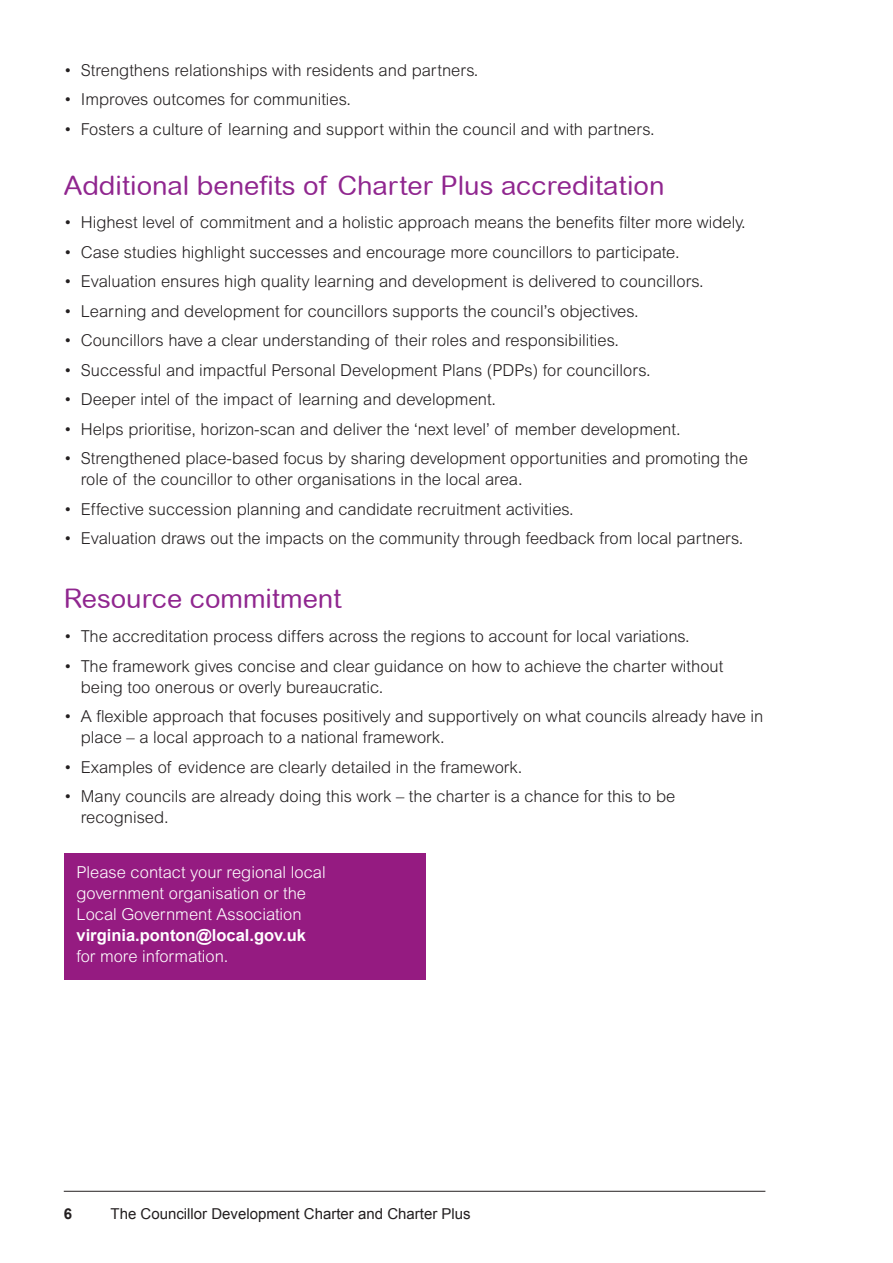
<style>
.page{position:relative;width:893px;height:1263px;background:#fff}
.page>*{position:absolute;margin:0;border:0;box-sizing:border-box;transform-origin:0 0}
.A4_Subhead{font:27px "Arial Rounded MT";color:#90268f}
.t1{font:300 16.5px/21px "Arial MT Std";color:#231f20}
.BODY_ON_BLOCK_COLOUR{font:300 16.5px/21px "Arial MT Std";color:#fff}
.t2{font:15px "Arial";color:#231f20}
.t3{font:700 15px "Arial";color:#231f20}
.s1{font-family:"Arial";font-weight:700}
</style>
<div class="page">
<hr style="left:64px;top:1191px;width:701px;height:1px;background:#231f20">
<div style="left:64px;top:853px;width:361px;height:126px;background:#951b81"></div>
<p class="t1" style="left:64px;top:59px;width:416px">• Strengthens relationships with residents and partners.</p>
<p class="t1" style="left:64px;top:89px;width:289px">• Improves outcomes for communities.</p>
<p class="t1" style="left:64px;top:118px;width:592px">• Fosters a culture of learning and support within the council and with partners.</p>
<p class="A4_Subhead" style="left:64px;top:169px;width:602px">Additional benefits of Charter Plus accreditation</p>
<p class="t1" style="left:64px;top:212px;width:683px">• Highest level of commitment and a holistic approach means the benefits filter more widely.</p>
<p class="t1" style="left:64px;top:241px;width:617px">• Case studies highlight successes and encourage more councillors to participate.</p>
<p class="t1" style="left:64px;top:271px;width:641px">• Evaluation ensures high quality learning and development is delivered to councillors.</p>
<p class="t1" style="left:64px;top:300px;width:576px">• Learning and development for councillors supports the council’s objectives.</p>
<p class="t1" style="left:64px;top:330px;width:557px">• Councillors have a clear understanding of their roles and responsibilities.</p>
<p class="t1" style="left:64px;top:359px;width:588px">• Successful and impactful Personal Development Plans (PDPs) for councillors.</p>
<p class="t1" style="left:64px;top:389px;width:434px">• Deeper intel of the impact of learning and development.</p>
<p class="t1" style="left:64px;top:418px;width:618px">• Helps prioritise, horizon-scan and deliver the ‘next level’ of member development.</p>
<p class="t1" style="left:81px;top:448px;width:669px;text-indent:-17px">• Strengthened place-based focus by sharing development opportunities and promoting the role of the councillor to other organisations in the local area.</p>
<p class="t1" style="left:64px;top:498px;width:512px">• Effective succession planning and candidate recruitment activities.</p>
<p class="t1" style="left:64px;top:528px;width:681px">• Evaluation draws out the impacts on the community through feedback from local partners.</p>
<p class="A4_Subhead" style="left:64px;top:583px;width:279px">Resource commitment</p>
<p class="t1" style="left:64px;top:626px;width:628px">• The accreditation process differs across the regions to account for local variations.</p>
<p class="t1" style="left:81px;top:655px;width:644px;text-indent:-17px">• The framework gives concise and clear guidance on how to achieve the charter without being too onerous or overly bureaucratic.</p>
<p class="t1" style="left:81px;top:706px;width:684px;text-indent:-17px">• A flexible approach that focuses positively and supportively on what councils already have in place – a local approach to a national framework.</p>
<p class="t1" style="left:64px;top:756px;width:460px">• Examples of evidence are clearly detailed in the framework.</p>
<p class="t1" style="left:81px;top:786px;width:596px;text-indent:-17px">• Many councils are already doing this work – the charter is a chance for this to be recognised.</p>
<p class="BODY_ON_BLOCK_COLOUR" style="left:77px;top:862px;width:251px">Please contact your regional local government organisation or the<br>Local Government Association <span class="s1">virginia.ponton@local.gov.uk </span>for more information.</p>
<p class="t3" style="left:64px;top:1203px;width:10px">6</p>
<p class="t2" style="left:111px;top:1203px;width:362px">The Councillor Development Charter and Charter Plus</p>
</div>
